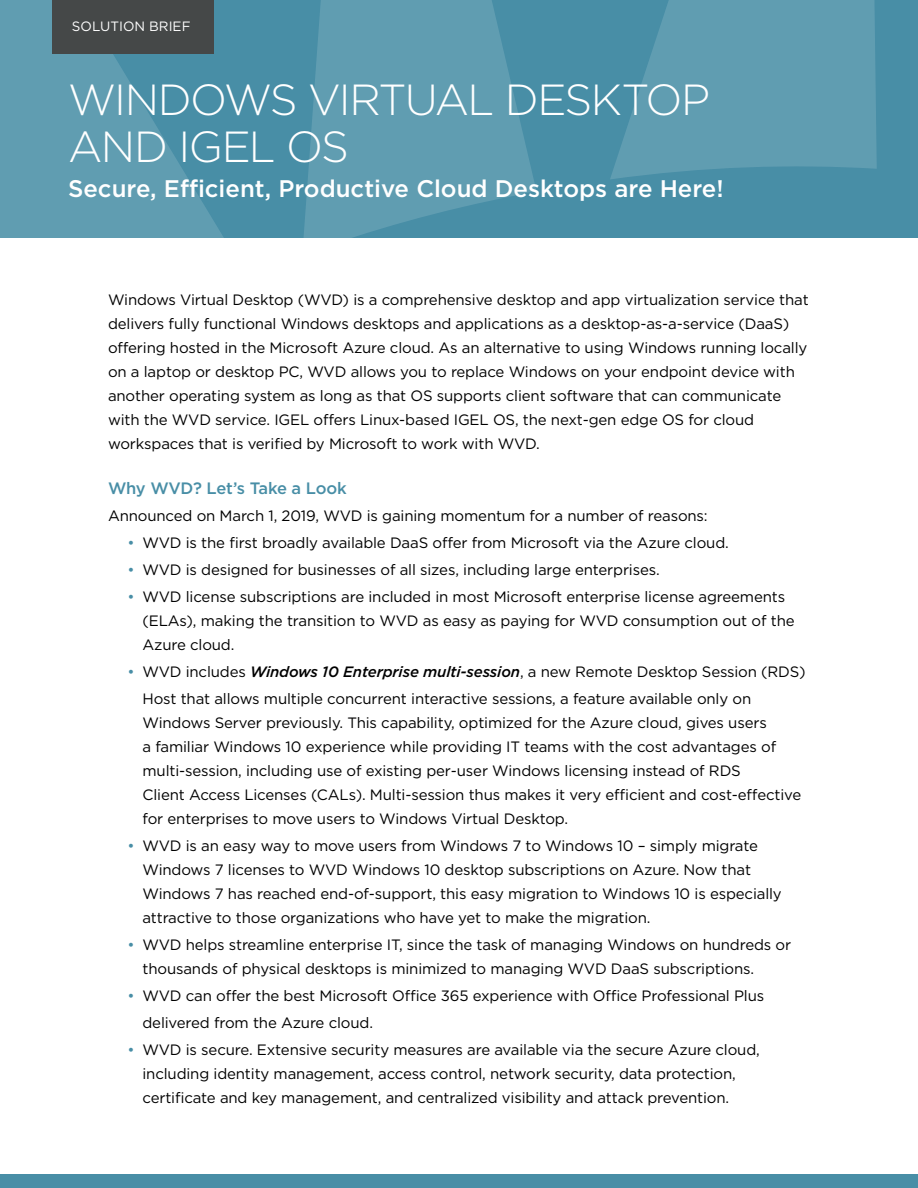
<style>
.page{position:relative;width:918px;height:1188px;background:#fff}
.page>*{position:absolute;margin:0;border:0;box-sizing:border-box;transform-origin:0 0}
.t1{font:300 43.5px/46.5px "Gotham";letter-spacing:-.04em;color:#fff}
.t2{font:500 24px "Gotham";color:#fff}
.t3{font:500 16.5px "Gotham";letter-spacing:-.02em;color:#488ea6}
.t4{font:15px/24px "Gotham";letter-spacing:-.01em;color:#000}
.t5{font:13.5px "Gotham";color:#fff}
.s1{color:#488ea6}
.s2{font-weight:500;font-style:italic}
</style>
<div class="page">
<div style="left:0;top:0;width:918px;height:238px;background:#488ea6"></div>
<svg style="left:610px;top:0;width:267px;height:179px;fill:#609db1"></svg>
<svg style="left:304px;top:0;width:232px;height:238px;fill:#609db1"></svg>
<svg style="left:0;top:0;width:224px;height:238px;fill:#609db1"></svg>
<div style="left:53px;top:0;width:161px;height:54px;background:#454848"></div>
<div style="left:0;top:1174px;width:918px;height:14px;background:#488ea6"></div>
<p class="t5" style="left:72px;top:18px;width:120px">SOLUTION BRIEF</p>
<h1 class="t1" style="left:68px;top:75px;width:644px">WINDOWS VIRTUAL DESKTOP<br>AND IGEL OS</h1>
<h2 class="t2" style="left:68px;top:172px;width:657px">Secure, Efficient, Productive Cloud Desktops are Here!</h2>
<p class="t4" style="left:108px;top:288px;width:702px">Windows Virtual Desktop (WVD) is a comprehensive desktop and app virtualization service that delivers fully functional Windows desktops and applications as a desktop-as-a-service (DaaS) offering hosted in the Microsoft Azure cloud. As an alternative to using Windows running locally on a laptop or desktop PC, WVD allows you to replace Windows on your endpoint device with another operating system as long as that OS supports client software that can communicate with the WVD service. IGEL offers Linux-based IGEL OS, the next-gen edge OS for cloud workspaces that is verified by Microsoft to work with WVD.</p>
<p class="t3" style="left:108px;top:478px;width:240px">Why WVD? Let’s Take a Look</p>
<p class="t4" style="left:108px;top:504px;width:601px">Announced on March 1, 2019, WVD is gaining momentum for a number of reasons:</p>
<p class="t4" style="left:128px;top:531px;width:603px"><span class="s1">•</span> WVD is the first broadly available DaaS offer from Microsoft via the Azure cloud.</p>
<p class="t4" style="left:128px;top:558px;width:534px"><span class="s1">•</span> WVD is designed for businesses of all sizes, including large enterprises.</p>
<p class="t4" style="left:142px;top:585px;width:654px;text-indent:-15px"><span class="s1">•</span> WVD license subscriptions are included in most Microsoft enterprise license agreements (ELAs), making the transition to WVD as easy as paying for WVD consumption out of the<br>Azure cloud.</p>
<p class="t4" style="left:142px;top:658px;width:665px;line-height:27px;text-indent:-15px"><span class="s1">•</span> WVD includes <span class="s2">Windows 10 Enterprise multi-session</span>, a new Remote Desktop Session (RDS)<br>Host that allows multiple concurrent interactive sessions, a feature available only on</p>
<p class="t4" style="left:142px;top:711px;width:660px">Windows Server previously. This capability, optimized for the Azure cloud, gives users<br>a familiar Windows 10 experience while providing IT teams with the cost advantages of multi-session, including use of existing per-user Windows licensing instead of RDS<br>Client Access Licenses (CALs). Multi-session thus makes it very efficient and cost-effective for enterprises to move users to Windows Virtual Desktop.</p>
<p class="t4" style="left:142px;top:834px;width:641px;text-indent:-15px"><span class="s1">•</span> WVD is an easy way to move users from Windows 7 to Windows 10 – simply migrate Windows 7 licenses to WVD Windows 10 desktop subscriptions on Azure. Now that Windows 7 has reached end-of-support, this easy migration to Windows 10 is especially attractive to those organizations who have yet to make the migration.</p>
<p class="t4" style="left:142px;top:933px;width:650px;text-indent:-15px"><span class="s1">•</span> WVD helps streamline enterprise IT, since the task of managing Windows on hundreds or thousands of physical desktops is minimized to managing WVD DaaS subscriptions.</p>
<p class="t4" style="left:142px;top:982px;width:623px;line-height:27px;text-indent:-15px"><span class="s1">•</span> WVD can offer the best Microsoft Office 365 experience with Office Professional Plus delivered from the Azure cloud.</p>
<p class="t4" style="left:142px;top:1038px;width:619px;text-indent:-15px"><span class="s1">•</span> WVD is secure. Extensive security measures are available via the secure Azure cloud, including identity management, access control, network security, data protection, certificate and key management, and centralized visibility and attack prevention.</p>
</div>
